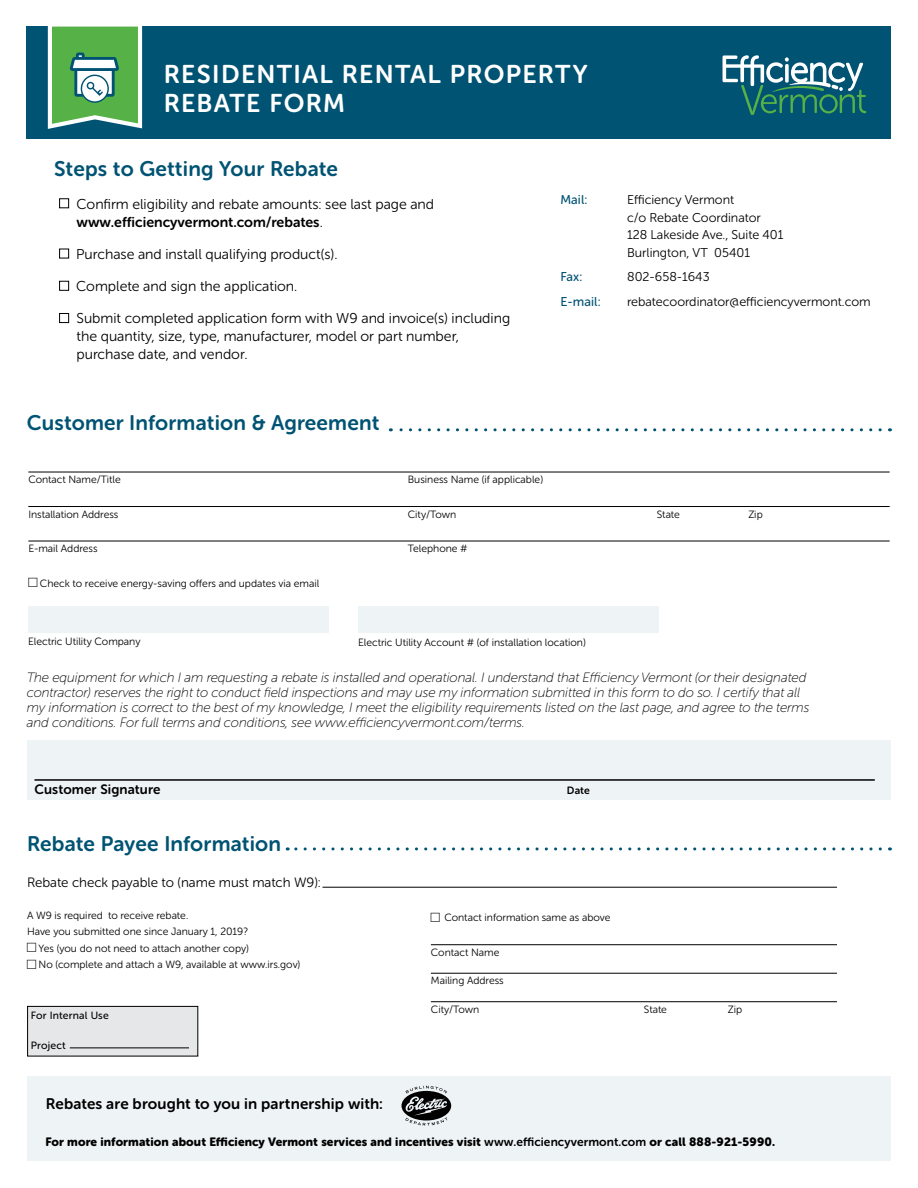
<style>
.page{position:relative;width:918px;height:1188px;background:#fff}
.page>*{position:absolute;margin:0;border:0;box-sizing:border-box;transform-origin:0 0}
.t1{font:25.5px/28.5px "Museo Sans Rounded 700";letter-spacing:.05em;color:#fff}
.t2{font:21px "Museo Sans Rounded 700";letter-spacing:.01em;color:#005373}
.t3{font:15.3px "Museo Sans Rounded 700";letter-spacing:.01em;color:#000}
.t4{font:14.25px/18px "Museo Sans Rounded 300";color:#000}
.t5{font:14.25px "Museo Sans Rounded 700";color:#000}
.t6{font:italic 13.5px/15px "Museo Sans Rounded 100";letter-spacing:-.005em;color:#000}
.t7{font:13.5px "Museo Sans Rounded 300";color:#000}
.t8{font:13.5px "Museo Sans Rounded 700";letter-spacing:.01em;color:#000}
.t9{font:12.75px/17.5px "Museo Sans Rounded 300";color:#000}
.t10{font:12.75px "Museo Sans Rounded 500";letter-spacing:.01em;color:#005373}
.t11{font:12px "Museo Sans Rounded 900";letter-spacing:.01em;color:#000}
.t12{font:10.5px "Museo Sans Rounded 300";color:#000}
.t13{font:10.5px "Museo Sans Rounded 500";letter-spacing:.02em;color:#000}
.t14{font:10.5px "Museo Sans Rounded 700";color:#000}
.s1{font-family:"Museo Sans Rounded 300"}
.s2{font-family:"Museo Sans Rounded 700"}
</style>
<div class="page">
<div style="left:27px;top:26px;width:864px;height:113px;background:#005373"></div>
<svg style="left:723px;top:55px;width:143px;height:60px"></svg>
<svg style="left:47px;top:26px;width:96px;height:103px;background:#73b778"></svg>
<div style="left:27px;top:1077px;width:864px;height:84px;background:#eef3f5"></div>
<svg style="left:402px;top:1086px;width:49px;height:40px"></svg>
<div style="left:28px;top:606px;width:301px;height:27px;background:#eef3f5"></div>
<div style="left:358px;top:606px;width:301px;height:27px;background:#eef3f5"></div>
<hr style="left:28px;top:472px;width:862px;height:1px;background:#000">
<hr style="left:28px;top:506px;width:862px;height:1px;background:#000">
<hr style="left:28px;top:541px;width:862px;height:1px;background:#000">
<hr style="left:322px;top:887px;width:515px;height:1px;background:#000">
<hr style="left:431px;top:944px;width:406px;height:1px;background:#000">
<hr style="left:431px;top:973px;width:406px;height:1px;background:#000">
<hr style="left:431px;top:1001px;width:406px;height:1px;background:#000">
<div style="left:59px;top:199px;width:10px;height:9px;border:1px solid #000"></div>
<div style="left:59px;top:249px;width:10px;height:9px;border:1px solid #000"></div>
<div style="left:59px;top:281px;width:10px;height:10px;border:1px solid #000"></div>
<div style="left:59px;top:313px;width:10px;height:10px;border:1px solid #000"></div>
<svg style="left:390px;top:428px;width:490px;height:3px"></svg>
<svg style="left:287px;top:847px;width:593px;height:3px"></svg>
<div style="left:28px;top:1006px;width:170px;height:50px;background:#e6e7e8"></div>
<div style="left:27px;top:1006px;width:171px;height:50px;border:1px solid #000"></div>
<hr style="left:70px;top:1048px;width:119px;height:1px;background:#000">
<div style="left:27px;top:740px;width:864px;height:60px;background:#eef3f5"></div>
<hr style="left:34px;top:779px;width:841px;height:2px;background:#000">
<h1 class="t1" style="left:164px;top:60px;width:425px">RESIDENTIAL RENTAL PROPERTY<br>REBATE FORM</h1>
<h2 class="t2" style="left:54px;top:158px;width:286px">Steps to Getting Your Rebate</h2>
<h3 class="t4" style="left:77px;top:195px;width:359px">Confirm eligibility and rebate amounts: see last page and</h3>
<h3 class="t5" style="left:77px;top:214px;width:248px">www.efficiencyvermont.com/rebates<span class="s1">.</span></h3>
<h3 class="t4" style="left:76px;top:245px;width:263px">Purchase and install qualifying product(s).</h3>
<h3 class="t4" style="left:76px;top:277px;width:223px">Complete and sign the application.</h3>
<h3 class="t4" style="left:77px;top:310px;width:435px">Submit completed application form with W9 and invoice(s) including the quantity, size, type, manufacturer, model or part number, purchase date, and vendor.</h3>
<h2 class="t2" style="left:27px;top:411px;width:354px">Customer Information &amp; Agreement</h2>
<p class="t10" style="left:560px;top:193px;width:29px">Mail:</p>
<p class="t9" style="left:627px;top:191px;width:158px">Efficiency Vermont<br>c/o Rebate Coordinator<br>128 Lakeside Ave., Suite 401<br>Burlington, VT 05401</p>
<p class="t10" style="left:560px;top:270px;width:24px">Fax:</p>
<p class="t9" style="left:627px;top:268px;width:84px">802-658-1643</p>
<p class="t10" style="left:560px;top:295px;width:42px">E-mail:</p>
<p class="t9" style="left:627px;top:293px;width:245px">rebatecoordinator@efficiencyvermont.com</p>
<p class="t12" style="left:28px;top:474px;width:94px">Contact Name/Title</p>
<p class="t12" style="left:408px;top:474px;width:137px">Business Name (if applicable)</p>
<p class="t12" style="left:28px;top:508px;width:92px">Installation Address</p>
<p class="t12" style="left:408px;top:508px;width:50px">City/Town</p>
<p class="t12" style="left:657px;top:508px;width:25px">State</p>
<p class="t12" style="left:748px;top:508px;width:16px">Zip</p>
<p class="t12" style="left:28px;top:543px;width:71px">E-mail Address</p>
<p class="t12" style="left:408px;top:543px;width:61px">Telephone #</p>
<p class="t12" style="left:40px;top:577px;width:281px">Check to receive energy-saving offers and updates via email</p>
<p class="t12" style="left:28px;top:636px;width:114px">Electric Utility Company</p>
<p class="t12" style="left:358px;top:637px;width:229px">Electric Utility Account # (of installation location)</p>
<p class="t6" style="left:27px;top:670px;width:784px">The equipment for which I am requesting a rebate is installed and operational. I understand that Efficiency Vermont (or their designated contractor) reserves the right to conduct field inspections and may use my information submitted in this form to do so. I certify that all my information is correct to the best of my knowledge, I meet the eligibility requirements listed on the last page, and agree to the terms and conditions. For full terms and conditions, see www.efficiencyvermont.com/terms.</p>
<p class="t8" style="left:34px;top:782px;width:127px">Customer Signature</p>
<p class="t14" style="left:567px;top:785px;width:24px">Date</p>
<h2 class="t2" style="left:27px;top:832px;width:256px">Rebate Payee Information</h2>
<p class="t7" style="left:27px;top:875px;width:295px">Rebate check payable to (name must match W9):</p>
<p class="t12" style="left:27px;top:909px;width:163px">A W9 is required to receive rebate.</p>
<p class="t12" style="left:27px;top:926px;width:223px">Have you submitted one since January 1, 2019?</p>
<p class="t12" style="left:39px;top:942px;width:212px">Yes (you do not need to attach another copy)</p>
<p class="t12" style="left:39px;top:959px;width:263px">No (complete and attach a W9, available at www.irs.gov)</p>
<p class="t13" style="left:31px;top:1009px;width:79px">For Internal Use</p>
<p class="t13" style="left:31px;top:1039px;width:36px">Project</p>
<p class="t12" style="left:444px;top:912px;width:168px">Contact information same as above</p>
<p class="t12" style="left:431px;top:946px;width:70px">Contact Name</p>
<p class="t12" style="left:431px;top:975px;width:74px">Mailing Address</p>
<p class="t12" style="left:431px;top:1003px;width:50px">City/Town</p>
<p class="t12" style="left:644px;top:1003px;width:25px">State</p>
<p class="t12" style="left:728px;top:1003px;width:16px">Zip</p>
<h3 class="t3" style="left:46px;top:1095px;width:339px">Rebates are brought to you in partnership with:</h3>
<p class="t11" style="left:45px;top:1135px;width:731px">For more information about Efficiency Vermont services and incentives visit <span class="s2">www.efficiencyvermont.com</span> or call 888-921-5990.</p>
</div>
